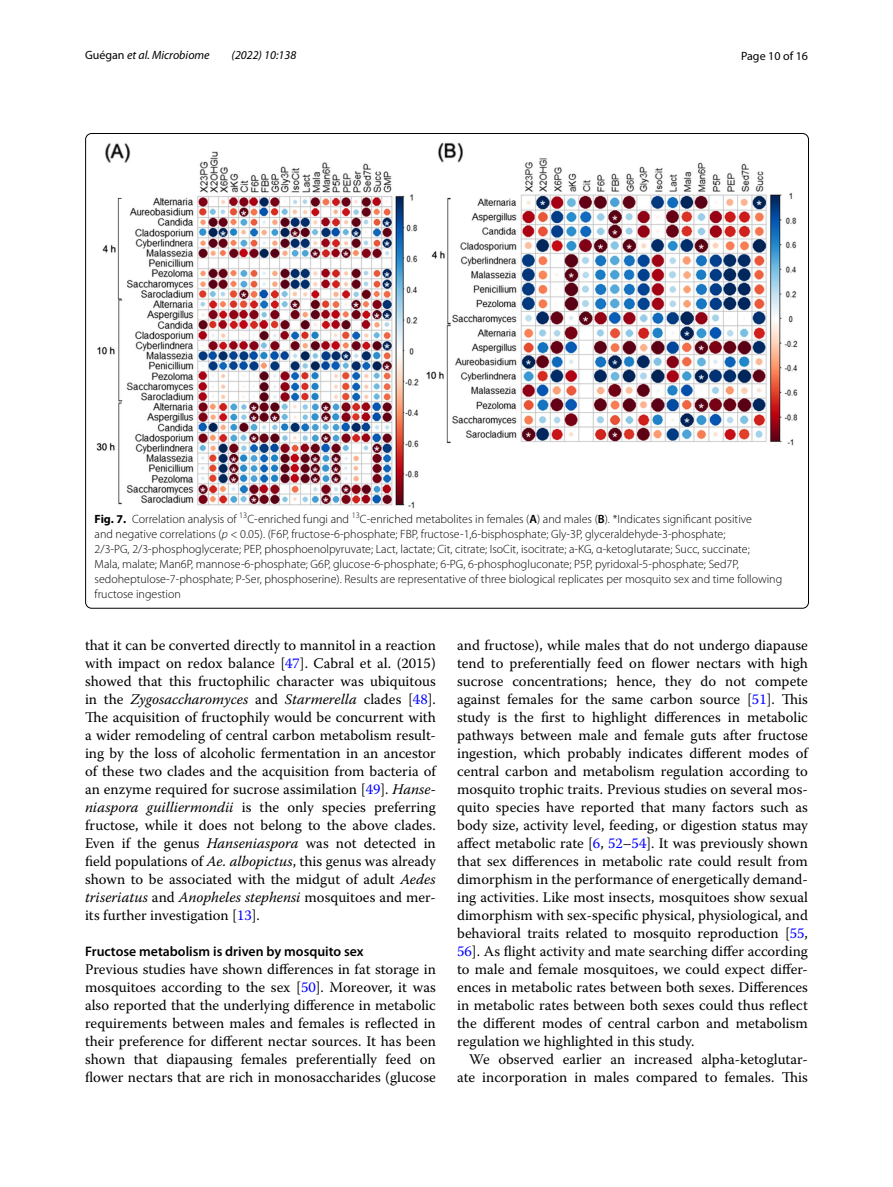
<style>
.page{position:relative;width:893px;height:1187px;background:#fff}
.page>*{position:absolute;margin:0;border:0;box-sizing:border-box;transform-origin:0 0}
.t1{font:14.7px/18px "Warnock Pro";color:#000;text-align:justify}
.t2{font:600 13.8px "Myriad Pro";color:#000}
.t3{font:300 12px/15px "Myriad Pro";color:#000}
.t4{font:italic 12px "Myriad Pro";color:#000}
.t5{font:12px "Myriad Pro";color:#000}
.s1{font-style:normal}
.s2{font-weight:700}
.s3{font-weight:600}
.s4{font-style:italic}
.s5{color:#00f}
</style>
<div class="page">
<img style="left:97px;top:142px;width:700px;height:366px">
<p class="t4" style="left:85px;top:48px;width:126px"><span class="s1">Guégan</span> et al. Microbiome</p>
<p class="t4" style="left:232px;top:48px;width:66px">(2022) 10:138</p>
<p class="t5" style="left:741px;top:48px;width:68px">Page 10 of 16</p>
<p class="t3" style="left:95px;top:512px;width:689px"><span class="s2">Fig. 7.</span> Correlation analysis of <sup>13</sup>C-enriched fungi and <sup>13</sup>C-enriched metabolites in females (<span class="s3">A</span>) and males (<span class="s3">B</span>). *Indicates significant positive<br>and negative correlations (<span class="s4">p</span> &lt; 0.05). (F6P, fructose-6-phosphate; FBP, fructose-1,6-bisphosphate; Gly-3P, glyceraldehyde-3-phosphate;<br>2/3-PG, 2/3-phosphoglycerate; PEP, phosphoenolpyruvate; Lact, lactate; Cit, citrate; IsoCit, isocitrate; a-KG, α-ketoglutarate; Succ, succinate;<br>Mala, malate; Man6P, mannose-6-phosphate; G6P, glucose-6-phosphate; 6-PG, 6-phosphogluconate; P5P, pyridoxal-5-phosphate; Sed7P, sedoheptulose-7-phosphate; P-Ser, phosphoserine). Results are representative of three biological replicates per mosquito sex and time following fructose ingestion</p>
<p class="t1" style="left:85px;top:635px;width:352px">that it can be converted directly to mannitol in a reaction with impact on redox balance [<span class="s5">47</span>]. Cabral et al. (2015) showed that this fructophilic character was ubiquitous in the <span class="s4">Zygosaccharomyces</span> and <span class="s4">Starmerella</span> clades [<span class="s5">48</span>].<br>The acquisition of fructophily would be concurrent with a wider remodeling of central carbon metabolism result&shy;ing by the loss of alcoholic fermentation in an ancestor of these two clades and the acquisition from bacteria of an enzyme required for sucrose assimilation [<span class="s5">49</span>]. <span class="s4">Hanse&shy;niaspora guilliermondii</span> is the only species preferring fructose, while it does not belong to the above clades.<br>Even if the genus <span class="s4">Hanseniaspora</span> was not detected in field populations of <span class="s4">Ae. albopictus</span>, this genus was already shown to be associated with the midgut of adult <span class="s4">Aedes triseriatus</span> and <span class="s4">Anopheles stephensi</span> mosquitoes and mer&shy;its further investigation [<span class="s5">13</span>].</p>
<p class="t2" style="left:85px;top:942px;width:280px">Fructose metabolism is driven by mosquito sex</p>
<p class="t1" style="left:85px;top:959px;width:352px">Previous studies have shown differences in fat storage in mosquitoes according to the sex [<span class="s5">50</span>]. Moreover, it was also reported that the underlying difference in metabolic requirements between males and females is reflected in their preference for different nectar sources. It has been shown that diapausing females preferentially feed on flower nectars that are rich in monosaccharides (glucose</p>
<p class="t1" style="left:457px;top:635px;width:352px">and fructose), while males that do not undergo diapause tend to preferentially feed on flower nectars with high sucrose concentrations; hence, they do not compete against females for the same carbon source [<span class="s5">51</span>]. This study is the first to highlight differences in metabolic pathways between male and female guts after fructose ingestion, which probably indicates different modes of central carbon and metabolism regulation according to mosquito trophic traits. Previous studies on several mos&shy;quito species have reported that many factors such as body size, activity level, feeding, or digestion status may affect metabolic rate [<span class="s5">6</span>, <span class="s5">52</span>–<span class="s5">54</span>]. It was previously shown that sex differences in metabolic rate could result from dimorphism in the performance of energetically demand&shy;ing activities. Like most insects, mosquitoes show sexual dimorphism with sex-specific physical, physiological, and behavioral traits related to mosquito reproduction [<span class="s5">55</span>, <span class="s5">56</span>]. As flight activity and mate searching differ according to male and female mosquitoes, we could expect differ&shy;ences in metabolic rates between both sexes. Differences in metabolic rates between both sexes could thus reflect the different modes of central carbon and metabolism regulation we highlighted in this study.</p>
<p class="t1" style="left:457px;top:1049px;width:352px;text-align:right">We observed earlier an increased alpha-ketoglutar&shy;ate incorporation in males compared to females. This</p>
</div>
